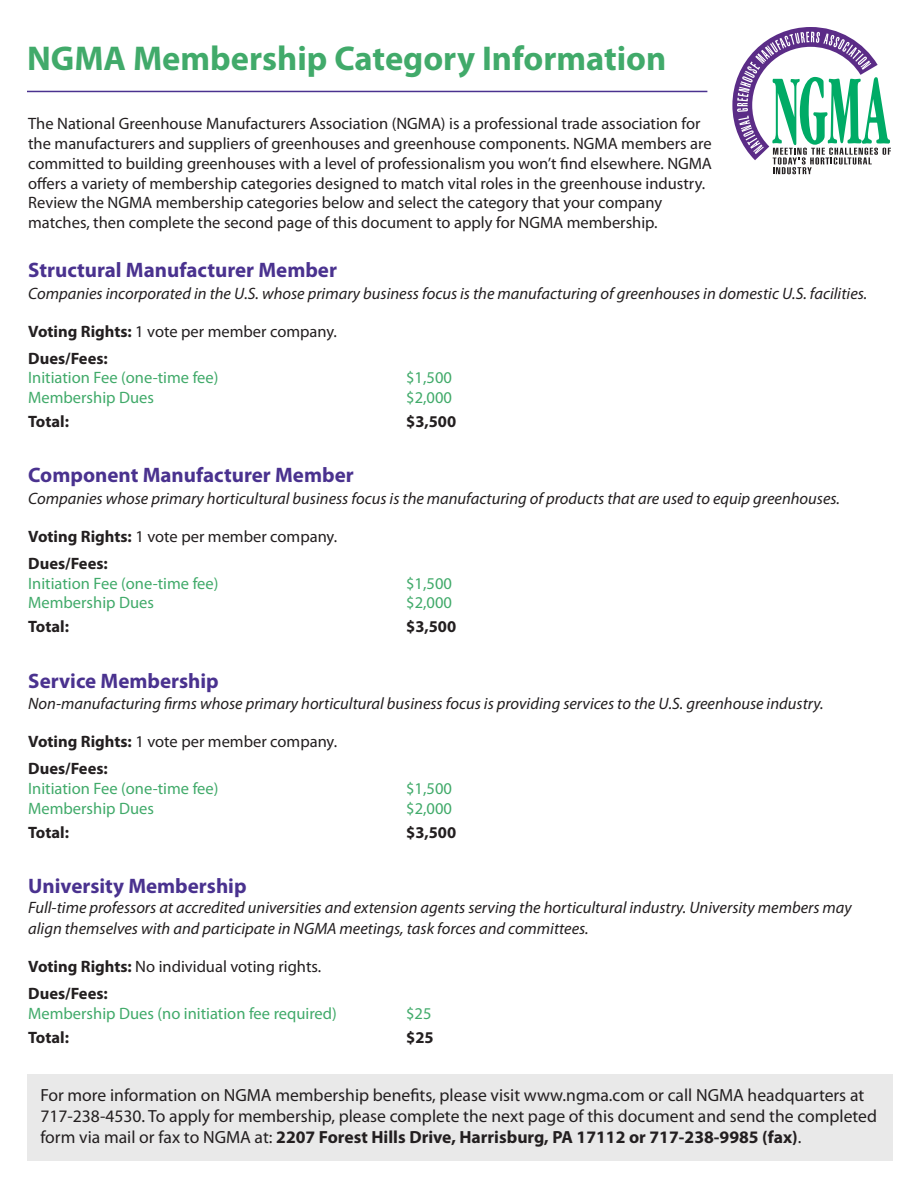
<style>
.page{position:relative;width:918px;height:1188px;background:#fff}
.page>*{position:absolute;margin:0;border:0;box-sizing:border-box;transform-origin:0 0}
.t1{font:700 34.5px "Myriad Pro";color:#41aa6a}
.t2{font:700 21px "Myriad Pro";color:#4a328f}
.t3{font:17.7px/21.1px "Myriad Pro";color:#231f20}
.t4{font:16.5px/19.8px "Myriad Pro";color:#231f20}
.t5{font:italic 16.5px/21.6px "Myriad Pro";color:#231f20}
.t6{font:16.5px "Myriad Pro";color:#41aa6a}
.t7{font:700 16.5px/27px "Myriad Pro";color:#231f20}
.s1{font-weight:400}
.s2{font-weight:700}
</style>
<div class="page">
<div style="left:27px;top:1074px;width:865px;height:87px;background:#e9e9e9"></div>
<svg style="left:732px;top:27px;width:159px;height:147px"></svg>
<hr style="left:27px;top:91px;width:680px;height:1px;background:#4a328f">
<h1 class="t1" style="left:27px;top:39px;width:641px">NGMA Membership Category Information</h1>
<p class="t4" style="left:28px;top:114px;width:685px">The National Greenhouse Manufacturers Association (NGMA) is a professional trade association for the manufacturers and suppliers of greenhouses and greenhouse components. NGMA members are committed to building greenhouses with a level of professionalism you won’t find elsewhere. NGMA offers a variety of membership categories designed to match vital roles in the greenhouse industry.<br>Review the NGMA membership categories below and select the category that your company matches, then complete the second page of this document to apply for NGMA membership.</p>
<p class="t2" style="left:28px;top:258px;width:310px">Structural Manufacturer Member</p>
<p class="t5" style="left:28px;top:283px;width:841px">Companies incorporated in the U.S. whose primary business focus is the manufacturing of greenhouses in domestic U.S. facilities.</p>
<p class="t7" style="left:28px;top:318px;width:310px">Voting Rights: <span class="s1">1 vote per member company.<br></span>Dues/Fees:</p>
<p class="t6" style="left:28px;top:368px;width:192px">Initiation Fee (one-time fee)</p>
<p class="t6" style="left:406px;top:368px;width:47px">$1,500</p>
<p class="t6" style="left:28px;top:387px;width:127px">Membership Dues</p>
<p class="t6" style="left:406px;top:387px;width:47px">$2,000</p>
<p class="t7" style="left:28px;top:408px;width:42px">Total:</p>
<p class="t7" style="left:406px;top:408px;width:52px">$3,500</p>
<p class="t2" style="left:28px;top:464px;width:327px">Component Manufacturer Member</p>
<p class="t5" style="left:28px;top:488px;width:813px">Companies whose primary horticultural business focus is the manufacturing of products that are used to equip greenhouses.</p>
<p class="t7" style="left:28px;top:523px;width:310px">Voting Rights: <span class="s1">1 vote per member company.<br></span>Dues/Fees:</p>
<p class="t6" style="left:28px;top:573px;width:192px">Initiation Fee (one-time fee)</p>
<p class="t6" style="left:406px;top:573px;width:47px">$1,500</p>
<p class="t6" style="left:28px;top:593px;width:127px">Membership Dues</p>
<p class="t6" style="left:406px;top:593px;width:47px">$2,000</p>
<p class="t7" style="left:28px;top:614px;width:42px">Total:</p>
<p class="t7" style="left:406px;top:614px;width:52px">$3,500</p>
<p class="t2" style="left:28px;top:669px;width:192px">Service Membership</p>
<p class="t5" style="left:28px;top:693px;width:797px">Non-manufacturing firms whose primary horticultural business focus is providing services to the U.S. greenhouse industry.</p>
<p class="t7" style="left:28px;top:728px;width:310px">Voting Rights: <span class="s1">1 vote per member company.<br></span>Dues/Fees:</p>
<p class="t6" style="left:28px;top:778px;width:192px">Initiation Fee (one-time fee)</p>
<p class="t6" style="left:406px;top:778px;width:47px">$1,500</p>
<p class="t6" style="left:28px;top:798px;width:127px">Membership Dues</p>
<p class="t6" style="left:406px;top:798px;width:47px">$2,000</p>
<p class="t7" style="left:28px;top:819px;width:42px">Total:</p>
<p class="t7" style="left:406px;top:819px;width:52px">$3,500</p>
<p class="t2" style="left:28px;top:874px;width:220px">University Membership</p>
<p class="t5" style="left:28px;top:897px;width:825px">Full-time professors at accredited universities and extension agents serving the horticultural industry. University members may align themselves with and participate in NGMA meetings, task forces and committees.</p>
<p class="t4" style="left:28px;top:953px;width:295px;line-height:27px"><span class="s2">Voting Rights:</span> No individual voting rights.<br><span class="s2">Dues/Fees:</span></p>
<p class="t6" style="left:28px;top:1003px;width:310px">Membership Dues (no initiation fee required)</p>
<p class="t6" style="left:406px;top:1003px;width:27px">$25</p>
<p class="t7" style="left:28px;top:1024px;width:42px">Total:</p>
<p class="t7" style="left:406px;top:1024px;width:29px">$25</p>
<p class="t3" style="left:40px;top:1084px;width:838px">For more information on NGMA membership benefits, please visit www.ngma.com or call NGMA headquarters at<br>717-238-4530. To apply for membership, please complete the next page of this document and send the completed form via mail or fax to NGMA at: <span class="s2">2207 Forest Hills Drive, Harrisburg, PA 17112 or 717-238-9985 (fax)</span>.</p>
</div>
